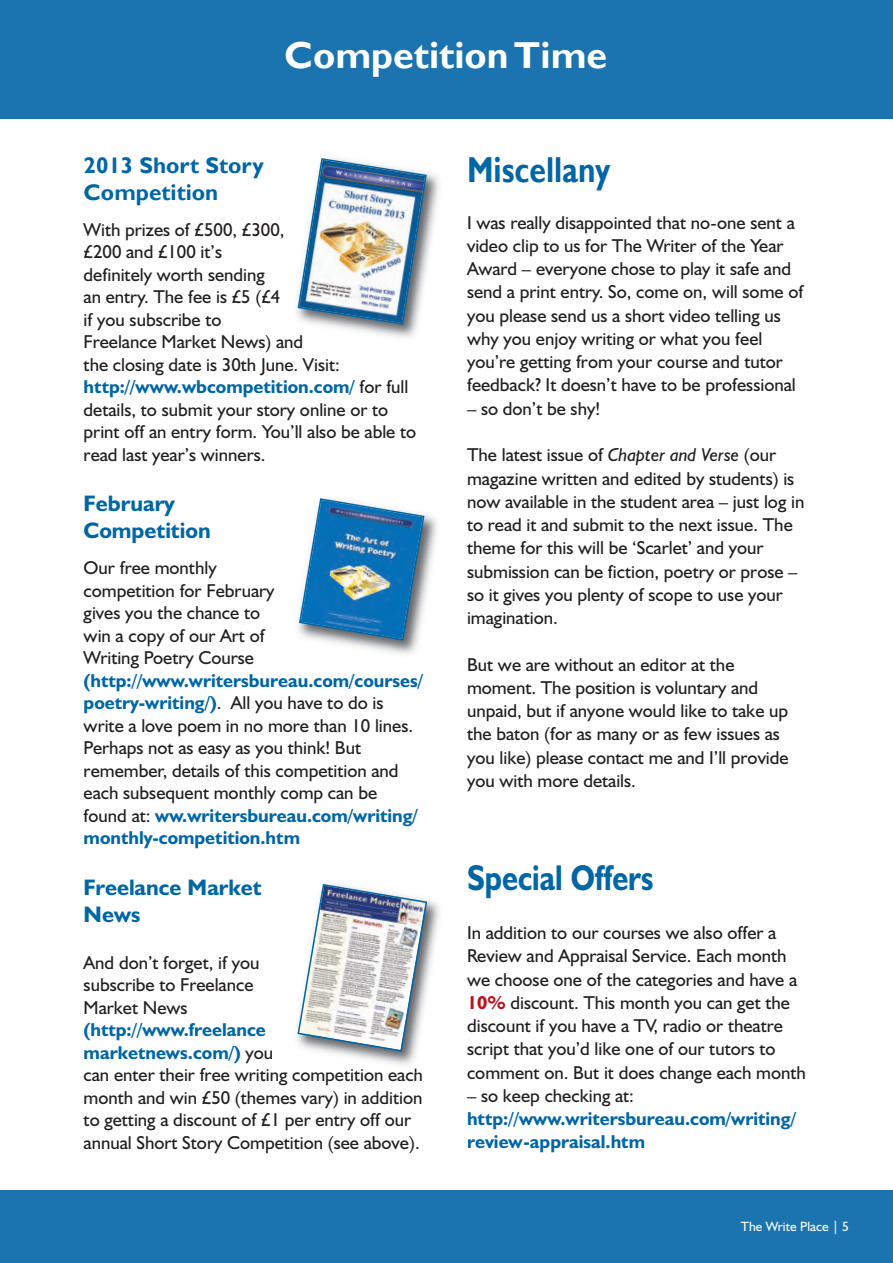
<style>
.page{position:relative;width:893px;height:1263px;background:#fff}
.page>*{position:absolute;margin:0;border:0;box-sizing:border-box;transform-origin:0 0}
.t1{font:700 37.5px "Gill Sans";color:#fff}
.t2{font:700 36px "Humanist 521 BT";color:#0166a5;scale:.83 1}
.t3{font:700 36px "Gill Sans";color:#0166a5;scale:.83 1}
.t4{font:700 22.5px/27px "Humanist 521 BT";color:#0166a5}
.t5{font:700 22.5px/27px "Gill Sans";color:#0166a5}
.t6{font:18.75px/22.5px "Humanist 521 BT";color:#231f20}
.t7{font:700 18.75px/23.2px "Humanist 521 BT";color:#0166a5}
.t8{font:13.5px "Humanist 521 BT";color:#fff}
.s1{font-weight:700;color:#0166a5}
.s2{font-style:italic}
.s3{font-weight:700;color:#ba1320}
</style>
<div class="page">
<div style="left:0;top:1191px;width:893px;height:72px;background:#1b74af"></div>
<div style="left:0;top:0;width:893px;height:119px;background:#1b74af"></div>
<img style="left:330px;top:173px;width:109px;height:165px">
<img style="left:297px;top:158px;width:131px;height:168px">
<img style="left:326px;top:514px;width:111px;height:140px">
<img style="left:298px;top:498px;width:127px;height:143px">
<img style="left:327px;top:900px;width:112px;height:173px">
<svg style="left:297px;top:884px;width:131px;height:168px"></svg>
<h1 class="t1" style="left:284px;top:34px;width:325px">CompetitionTime</h1>
<p class="t5" style="left:84px;top:152px;width:182px">2013 Short Story<br>Competition</p>
<p class="t6" style="left:84px;top:220px;width:334px">With prizes of £500, £300,<br>£200 and £100 it’s<br>definitely worth sending<br>an entry. The fee is £5 (£4<br>if you subscribe to<br>Freelance Market News) and<br>the closing date is 30th June. Visit: <span class="s1">http://www.wbcompetition.com/</span> for full details, to submit your story online or to print off an entry form. You’ll also be able to read last year’s winners.</p>
<p class="t4" style="left:84px;top:492px;width:129px">February<br>Competition</p>
<p class="t6" style="left:84px;top:559px;width:192px">Our free monthly competition for February gives you the chance to win a copy of our Art of<br>Writing Poetry Course</p>
<p class="t6" style="left:84px;top:671px;width:341px"><span class="s1">(http://www.writersbureau.com/courses/ poetry-writing/)</span>. All you have to do is write a love poem in no more than 10 lines.<br>Perhaps not as easy as you think! But remember, details of this competition and each subsequent monthly comp can be found at: <span class="s1">ww.writersbureau.com/writing/ monthly-competition.htm</span></p>
<p class="t4" style="left:84px;top:876px;width:180px">Freelance Market<br>News</p>
<p class="t6" style="left:84px;top:953px;width:177px">And don’t forget, if you subscribe to Freelance<br>Market News</p>
<p class="t6" style="left:84px;top:1021px;width:341px"><span class="s1">(http://www.freelance marketnews.com/)</span> you<br>can enter their free writing competition each month and win £50 (themes vary) in addition to getting a discount of £1 per entry off our annual Short Story Competition (see above).</p>
<h2 class="t3" style="left:467px;top:149px;width:174px">Miscellany</h2>
<p class="t6" style="left:467px;top:213px;width:338px;line-height:23.2px">I was really disappointed that no-one sent a video clip to us for The Writer of the Year Award – everyone chose to play it safe and send a print entry. So, come on, will some of you please send us a short video telling us why you enjoy writing or what you feel you’re getting from your course and tutor feedback? It doesn’t have to be professional</p>
<p class="t6" style="left:467px;top:399px;width:135px">– so don’t be shy!</p>
<p class="t6" style="left:467px;top:445px;width:339px;line-height:23.2px">The latest issue of <span class="s2">Chapter and Verse</span> (our magazine written and edited by students) is now available in the student area – just log in to read it and submit to the next issue. The theme for this will be ‘Scarlet’ and your submission can be fiction, poetry or prose – so it gives you plenty of scope to use your imagination.</p>
<p class="t6" style="left:467px;top:655px;width:323px;line-height:23.2px">But we are without an editor at the moment. The position is voluntary and unpaid, but if anyone would like to take up the baton (for as many or as few issues as you like) please contact me and I’ll provide you with more details.</p>
<h2 class="t2" style="left:467px;top:866px;width:226px">Special Offers</h2>
<p class="t6" style="left:467px;top:923px;width:340px;line-height:23.2px">In addition to our courses we also offer a Review and Appraisal Service. Each month we choose one of the categories and have a <span class="s3">10%</span> discount. This month you can get the discount if you have a TV, radio or theatre script that you’d like one of our tutors to comment on. But it does change each month</p>
<p class="t6" style="left:467px;top:1086px;width:168px">– so keep checking at:</p>
<p class="t7" style="left:467px;top:1109px;width:330px">http://www.writersbureau.com/writing/ review-appraisal.htm</p>
<p class="t8" style="left:741px;top:1222px;width:110px">The Write Place | 5</p>
</div>
